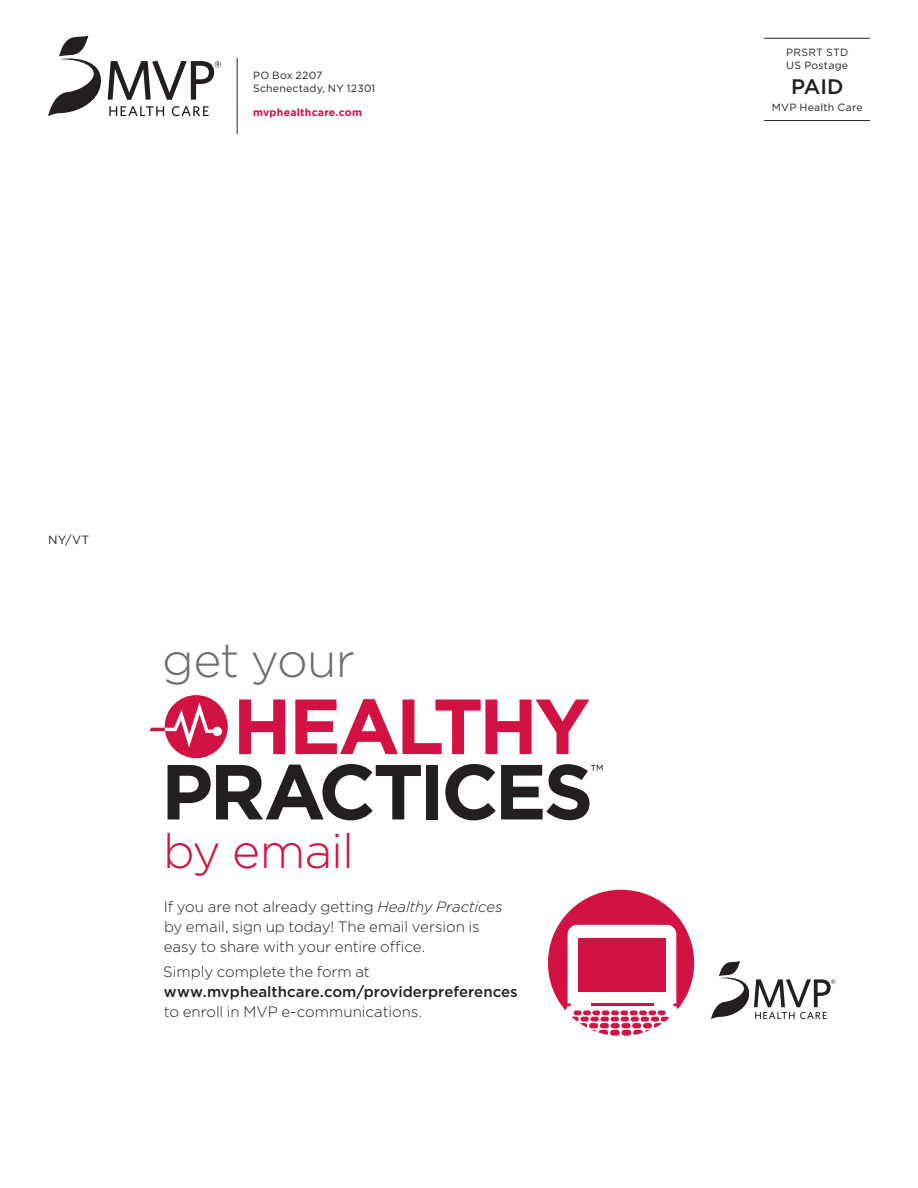
<style>
.page{position:relative;width:918px;height:1188px;background:#fff}
.page>*{position:absolute;margin:0;border:0;box-sizing:border-box;transform-origin:0 0}
.Body_Text{font:300 48px "Gotham";letter-spacing:-.02em;color:#6d6e71}
.Body_Text-2{font:300 48px "Gotham";letter-spacing:-.02em;color:#d21242}
.t1{font:500 21px "Gotham";color:#231f20}
.Body_Text-3{font:300 15px/19.8px "Gotham";letter-spacing:-.005em;color:#231f20}
.t2{font:12px "Gotham";color:#231f20}
.t3{font:10.5px/13.2px "Gotham";letter-spacing:.02em;color:#231f20}
.t4{font:700 10.5px "Gotham";letter-spacing:.025em;color:#d21242}
.s1{font-style:italic}
.s2{font-weight:500}
</style>
<div class="page">
<svg style="left:48px;top:35px;width:173px;height:81px"></svg>
<svg style="left:711px;top:961px;width:124px;height:58px"></svg>
<hr style="left:237px;top:58px;width:1px;height:76px;background:#231f20">
<svg style="left:548px;top:890px;width:146px;height:146px"></svg>
<div style="left:611px;top:1017px;width:8px;height:5px;background:#d21242;border-radius:2px"></div>
<div style="left:643px;top:1023px;width:9px;height:5px;background:#d21242;border-radius:3px"></div>
<div style="left:611px;top:1010px;width:8px;height:5px;background:#d21242;border-radius:2px"></div>
<div style="left:583px;top:1010px;width:8px;height:5px;background:#d21242;border-radius:2px"></div>
<div style="left:630px;top:1010px;width:8px;height:5px;background:#d21242;border-radius:2px"></div>
<div style="left:639px;top:1010px;width:8px;height:5px;background:#d21242;border-radius:2px"></div>
<div style="left:658px;top:1010px;width:8px;height:5px;background:#d21242;border-radius:2px"></div>
<div style="left:621px;top:1023px;width:9px;height:5px;background:#d21242;border-radius:3px"></div>
<div style="left:631px;top:1017px;width:8px;height:5px;background:#d21242;border-radius:2px"></div>
<div style="left:620px;top:1010px;width:8px;height:5px;background:#d21242;border-radius:2px"></div>
<div style="left:592px;top:1010px;width:8px;height:5px;background:#d21242;border-radius:2px"></div>
<div style="left:600px;top:1023px;width:9px;height:5px;background:#d21242;border-radius:3px"></div>
<div style="left:601px;top:1017px;width:8px;height:5px;background:#d21242;border-radius:2px"></div>
<div style="left:651px;top:1017px;width:8px;height:5px;background:#d21242;border-radius:2px"></div>
<div style="left:602px;top:1010px;width:8px;height:5px;background:#d21242;border-radius:2px"></div>
<div style="left:648px;top:1010px;width:8px;height:5px;background:#d21242;border-radius:2px"></div>
<hr style="left:764px;top:38px;width:106px;height:1px;background:#231f20">
<hr style="left:764px;top:120px;width:106px;height:1px;background:#231f20">
<svg style="left:168px;top:764px;width:253px;height:56px"></svg>
<div style="left:426px;top:765px;width:12px;height:54px;background:#231f20"></div>
<svg style="left:445px;top:764px;width:158px;height:56px"></svg>
<svg style="left:239px;top:699px;width:350px;height:55px"></svg>
<div style="left:165px;top:695px;width:63px;height:63px;background:#d21242;border-radius:50%"></div>
<svg style="left:149px;top:702px;width:73px;height:46px"></svg>
<p class="t3" style="left:253px;top:68px;width:124px">PO Box 2207<br>Schenectady, NY 12301</p>
<p class="t4" style="left:253px;top:106px;width:110px">mvphealthcare.com</p>
<p class="t2" style="left:48px;top:532px;width:43px">NY/VT</p>
<p class="Body_Text" style="left:162px;top:630px;width:194px">get your</p>
<p class="Body_Text-2" style="left:163px;top:821px;width:192px">by email</p>
<p class="Body_Text-3" style="left:164px;top:896px;width:340px">If you are not already getting <span class="s1">Healthy Practices </span>by email, sign up today! The email version is easy to share with your entire office.</p>
<p class="Body_Text-3" style="left:163px;top:962px;width:356px">Simply complete the form at <span class="s2">www.mvphealthcare.com/providerpreferences </span>to enroll in MVP e-communications.</p>
<p class="t3" style="left:786px;top:46px;width:64px;line-height:12.6px">PRSRT STD<br>US Postage</p>
<h2 class="t1" style="left:791px;top:73px;width:54px">PAID</h2>
<p class="t3" style="left:772px;top:101px;width:92px">MVP Health Care</p>
</div>
